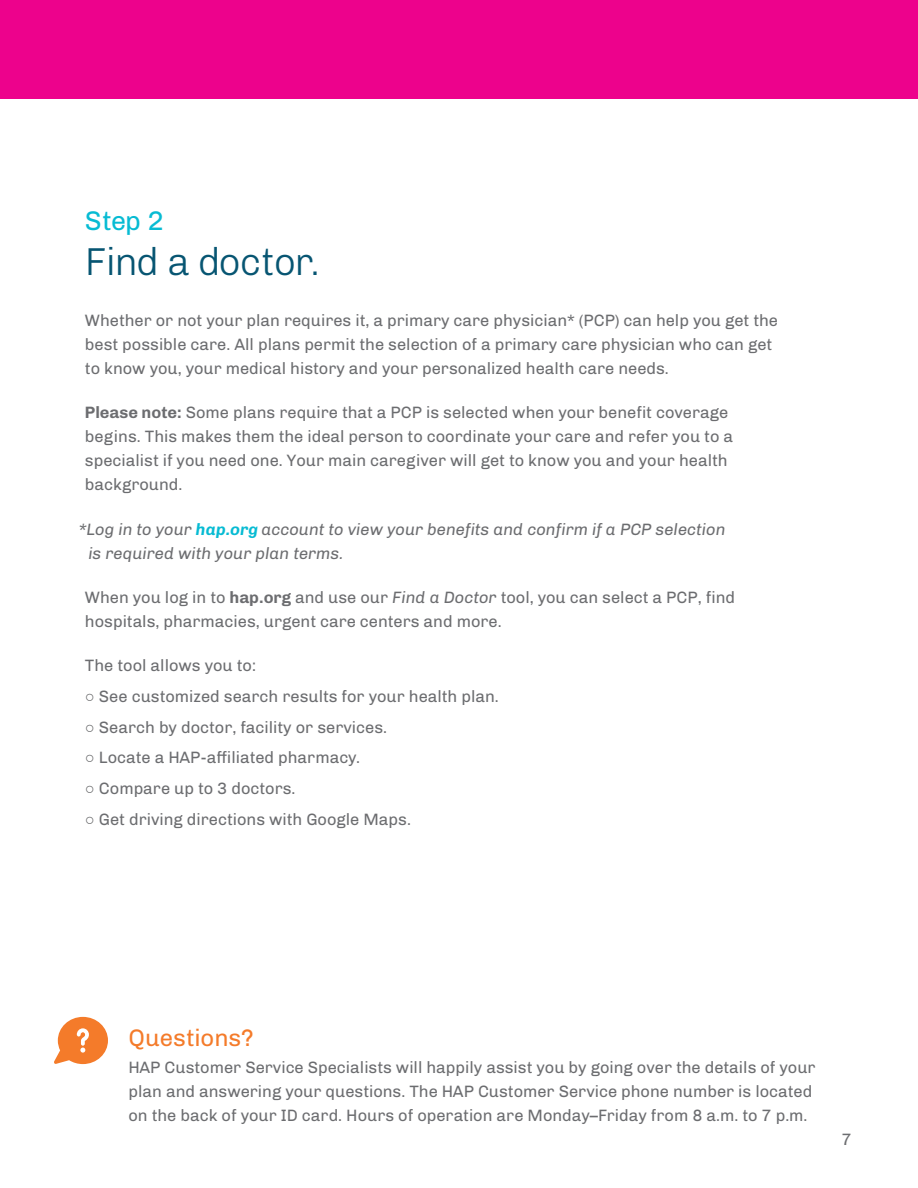
<style>
.page{position:relative;width:918px;height:1188px;background:#fff}
.page>*{position:absolute;margin:0;border:0;box-sizing:border-box;transform-origin:0 0}
.t1{font:300 39px "Chivo";letter-spacing:-.03em;color:#075572}
.t2{font:27px "Chivo";color:#07bbd3}
.t3{font:24px "Chivo";color:#f47b2a}
.t4{font:16.5px/24px "Chivo";color:#6c6d70}
.t5{font:italic 16.5px/24px "Chivo";color:#6c6d70}
.s1{font-weight:700}
.s2{font-weight:700;color:#07bbd3}
.s3{font-style:italic}
.s4{font-family:"Arial";color:#57585a}
</style>
<div class="page">
<svg style="left:54px;top:1017px;width:54px;height:47px"></svg>
<div style="left:0;top:0;width:918px;height:98px;background:#ed028c"></div>
<p class="t2" style="left:85px;top:200px;width:81px">Step 2</p>
<p class="t1" style="left:85px;top:233px;width:236px">Find a doctor.</p>
<p class="t4" style="left:85px;top:307px;width:695px">Whether or not your plan requires it, a primary care physician* (PCP) can help you get the best possible care. All plans permit the selection of a primary care physician who can get to know you, your medical history and your personalized health care needs.</p>
<p class="t4" style="left:85px;top:400px;width:650px"><span class="s1">Please note:</span> Some plans require that a PCP is selected when your benefit coverage begins. This makes them the ideal person to coordinate your care and refer you to a specialist if you need one. Your main caregiver will get to know you and your health background.</p>
<p class="t5" style="left:88px;top:516px;width:639px;text-indent:-10px">*Log in to your <span class="s2">hap.org</span> account to view your benefits and confirm if a PCP selection is required with your plan terms.</p>
<p class="t4" style="left:85px;top:584px;width:652px">When you log in to <span class="s1">hap.org</span> and use our <span class="s3">Find a Doctor</span> tool, you can select a PCP, find hospitals, pharmacies, urgent care centers and more.</p>
<p class="t4" style="left:85px;top:653px;width:173px">The tool allows you to:</p>
<p class="t4" style="left:85px;top:683px;width:415px"><span class="s4">○</span> See customized search results for your health plan.</p>
<p class="t4" style="left:85px;top:714px;width:304px"><span class="s4">○</span> Search by doctor, facility or services.</p>
<p class="t4" style="left:85px;top:745px;width:277px"><span class="s4">○</span> Locate a HAP-affiliated pharmacy.</p>
<p class="t4" style="left:85px;top:776px;width:212px"><span class="s4">○</span> Compare up to 3 doctors.</p>
<p class="t4" style="left:85px;top:806px;width:328px"><span class="s4">○</span> Get driving directions with Google Maps.</p>
<p class="t3" style="left:129px;top:1020px;width:126px">Questions?</p>
<p class="t4" style="left:129px;top:1055px;width:689px">HAP Customer Service Specialists will happily assist you by going over the details of your plan and answering your questions. The HAP Customer Service phone number is located on the back of your ID card. Hours of operation are Monday–Friday from 8 a.m. to 7 p.m.</p>
<p class="t4" style="left:841px;top:1126px;width:12px">7</p>
</div>
